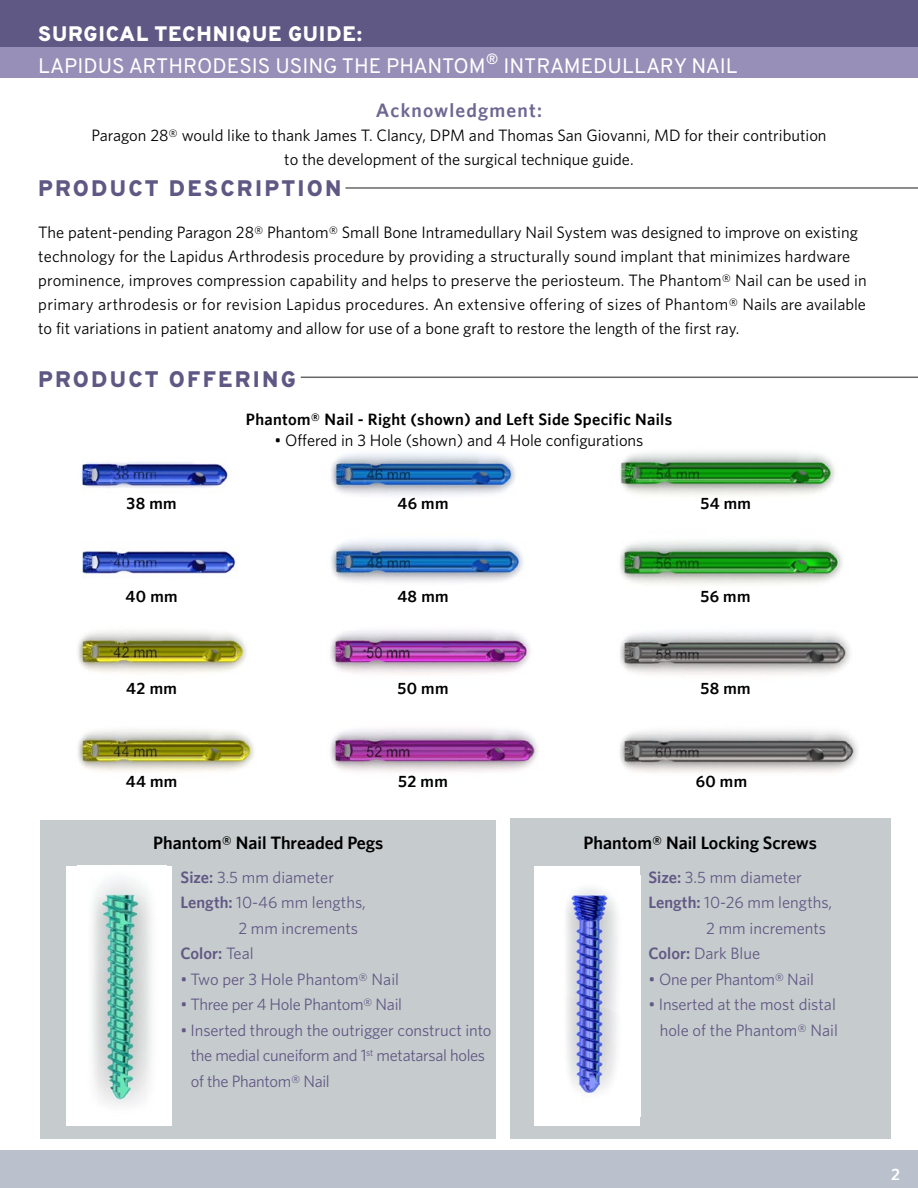
<style>
.page{position:relative;width:918px;height:1188px;background:#fff}
.page>*{position:absolute;margin:0;border:0;box-sizing:border-box;transform-origin:0 0}
.t1{font:800 22.5px "Overpass";letter-spacing:.1em;color:#605884}
.t2{font:21px/31.5px "Overpass";color:#fff}
.t3{font:600 19.5px "Whitney";letter-spacing:.06em;color:#6f6692}
.t4{font:600 18px "Whitney";color:#000}
.t5{font:16.5px/24px "Whitney";color:#000}
.t6{font:16.5px/25.5px "Whitney";letter-spacing:-.005em;color:#615885}
.t7{font:600 16.5px "Whitney";letter-spacing:.02em;color:#000}
.t8{font:600 16.5px "Whitney";color:#615885}
.t9{font:600 16.5px "Whitney";color:#fff}
.s1{font-weight:800}
.s2{font-weight:600}
.s3{font-weight:600;color:#625885}
.s4{font-weight:400}
</style>
<div class="page">
<div style="left:0;top:0;width:918px;height:50px;background:#605884"></div>
<div style="left:0;top:48px;width:918px;height:30px;background:#978fb8"></div>
<div style="left:40px;top:820px;width:456px;height:318px;background:#c6cccd"></div>
<div style="left:510px;top:818px;width:381px;height:320px;background:#c6cccd"></div>
<div style="left:0;top:1150px;width:918px;height:38px;background:#bac1cc"></div>
<img style="left:77px;top:452px;width:781px;height:321px">
<div style="left:67px;top:866px;width:105px;height:260px;background:#fff"></div>
<img style="left:92px;top:879px;width:60px;height:226px">
<div style="left:535px;top:866px;width:105px;height:260px;background:#fff"></div>
<img style="left:566px;top:887px;width:51px;height:208px">
<hr style="left:301px;top:377px;width:617px;height:1px;background:#666767">
<hr style="left:345px;top:187px;width:573px;height:2px;background:#666767">
<p class="t2" style="left:38px;top:18px;width:701px"><span class="s1">SURGICAL TECHNIQUE GUIDE:<br></span>LAPIDUS ARTHRODESIS USING THE PHANTOM<sup>®</sup> INTRAMEDULLARY NAIL</p>
<p class="t3" style="left:376px;top:98px;width:168px">Acknowledgment:</p>
<p class="t5" style="left:91px;top:123px;width:737px;text-align:center">Paragon 28® would like to thank James T. Clancy, DPM and Thomas San Giovanni, MD for their contribution to the development of the surgical technique guide.</p>
<h1 class="t1" style="left:38px;top:174px;width:305px">PRODUCT DESCRIPTION</h1>
<p class="t5" style="left:38px;top:220px;width:830px">The patent-pending Paragon 28® Phantom® Small Bone Intramedullary Nail System was designed to improve on existing technology for the Lapidus Arthrodesis procedure by providing a structurally sound implant that minimizes hardware prominence, improves compression capability and helps to preserve the periosteum. The Phantom® Nail can be used in primary arthrodesis or for revision Lapidus procedures. An extensive offering of sizes of Phantom® Nails are available to fit variations in patient anatomy and allow for use of a bone graft to restore the length of the first ray.</p>
<h1 class="t1" style="left:38px;top:365px;width:259px">PRODUCT OFFERING</h1>
<p class="t7" style="left:246px;top:410px;width:428px">Phantom® Nail - Right (shown) and Left Side Specific Nails</p>
<p class="t5" style="left:274px;top:428px;width:371px">• Offered in 3 Hole (shown) and 4 Hole configurations</p>
<p class="t7" style="left:127px;top:494px;width:51px">38 mm</p>
<p class="t7" style="left:398px;top:494px;width:52px">46 mm</p>
<p class="t7" style="left:701px;top:494px;width:52px">54 mm</p>
<p class="t7" style="left:126px;top:586px;width:53px">40 mm</p>
<p class="t7" style="left:397px;top:586px;width:53px">48 mm</p>
<p class="t7" style="left:700px;top:586px;width:52px">56 mm</p>
<p class="t7" style="left:126px;top:678px;width:52px">42 mm</p>
<p class="t7" style="left:398px;top:678px;width:52px">50 mm</p>
<p class="t7" style="left:701px;top:678px;width:52px">58 mm</p>
<p class="t7" style="left:126px;top:771px;width:53px">44 mm</p>
<p class="t7" style="left:398px;top:771px;width:51px">52 mm</p>
<p class="t7" style="left:696px;top:771px;width:53px">60 mm</p>
<p class="t4" style="left:153px;top:831px;width:232px">Phantom® Nail Threaded Pegs</p>
<p class="t6" style="left:181px;top:864px;width:155px"><span class="s2">Size:</span> 3.5 mm diameter</p>
<p class="t6" style="left:181px;top:890px;width:187px"><span class="s3">Lengt</span><span class="s2">h:</span> 10-46 mm lengths,</p>
<p class="t6" style="left:238px;top:915px;width:121px">2 mm increments</p>
<p class="t8" style="left:181px;top:944px;width:75px">Color: <span class="s4">Teal</span></p>
<p class="t6" style="left:181px;top:966px;width:220px">• Two per 3 Hole Phantom® Nail</p>
<p class="t6" style="left:181px;top:991px;width:223px">• Three per 4 Hole Phantom® Nail</p>
<p class="t6" style="left:191px;top:1017px;width:302px;text-indent:-10px">• Inserted through the outrigger construct into the medial cuneiform and 1<sup>st</sup> metatarsal holes of the Phantom® Nail</p>
<p class="t4" style="left:584px;top:831px;width:235px">Phantom® Nail Locking Screws</p>
<p class="t6" style="left:649px;top:864px;width:155px"><span class="s2">Size:</span> 3.5 mm diameter</p>
<p class="t6" style="left:649px;top:890px;width:185px"><span class="s3">Lengt</span><span class="s2">h:</span> 10-26 mm lengths,</p>
<p class="t6" style="left:706px;top:915px;width:121px">2 mm increments</p>
<p class="t6" style="left:649px;top:941px;width:113px"><span class="s2">Color:</span> Dark Blue</p>
<p class="t6" style="left:649px;top:966px;width:167px">• One per Phantom® Nail</p>
<p class="t6" style="left:649px;top:991px;width:191px;text-align:right">• Inserted at the most distal hole of the Phantom® Nail</p>
<p class="t9" style="left:891px;top:1164px;width:10px">2</p>
</div>
